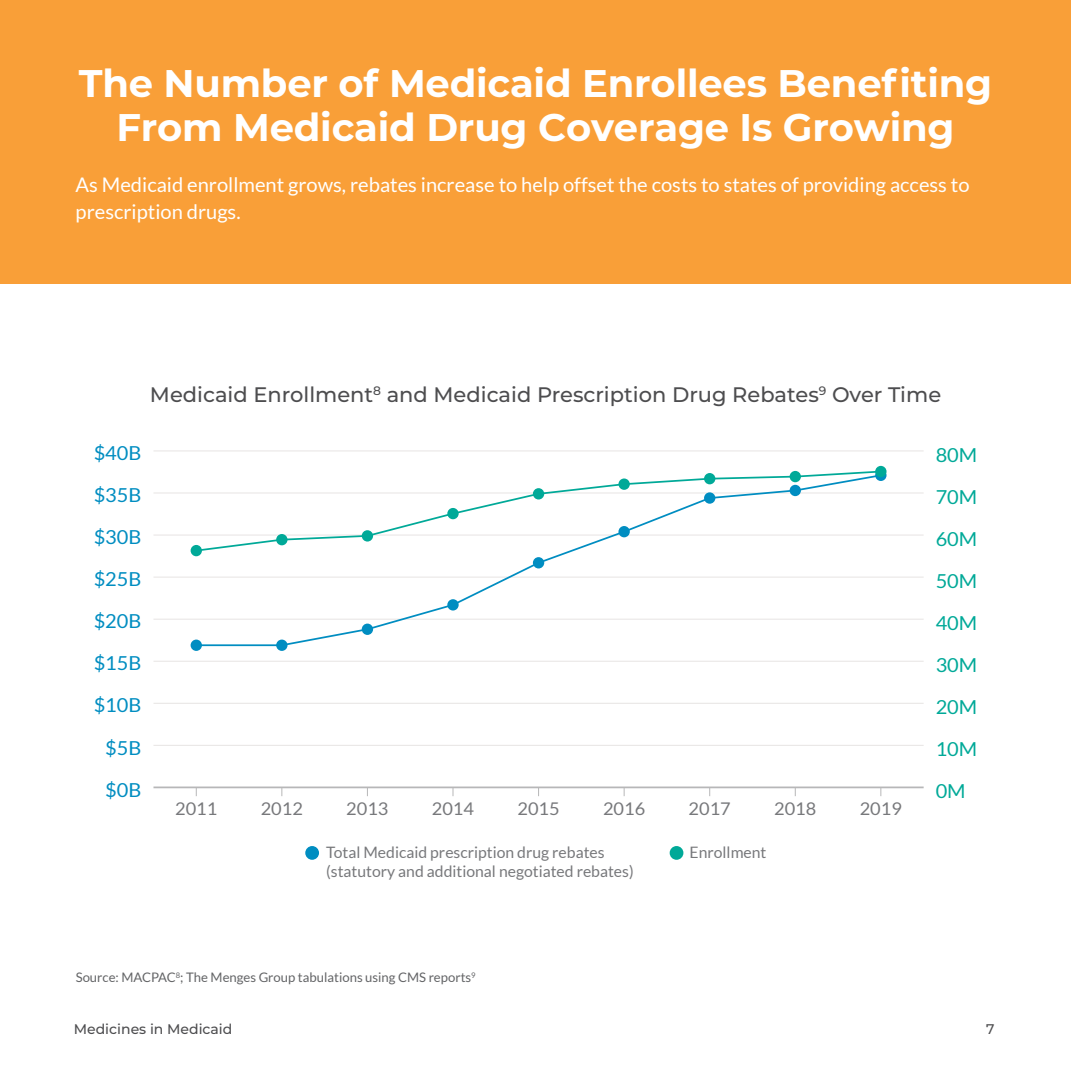
<style>
.page{position:relative;width:1071px;height:1071px;background:#fff}
.page>*{position:absolute;margin:0;border:0;box-sizing:border-box;transform-origin:0 0}
.t1{font:700 38.5px/43.8px "Montserrat";letter-spacing:-.005em;color:#fff;text-align:center}
.t2{font:500 21px "Montserrat";color:#4d4d4f}
.t3{font:20.12px/26.2px "Lato";color:#fff}
.t4{font:19.25px "Lato";color:#008dc1;scale:1.04 1}
.t5{font:19.25px "Lato";color:#00a998;scale:1.04 1}
.t6{font:17.5px "Lato";color:#77787b;scale:1.04 1}
.t7{font:15.75px/18.9px "Lato";color:#77787b}
.t8{font:500 14px "Montserrat";color:#4d4d4f}
.t9{font:13.12px "Lato";color:#636466}
</style>
<div class="page">
<div style="left:0;top:0;width:1071px;height:284px;background:#f99f38"></div>
<hr style="left:153px;top:787px;width:771px;height:1px;background:#b7b7b8">
<hr style="left:153px;top:745px;width:771px;height:1px;background:#e7e4e3">
<hr style="left:153px;top:703px;width:771px;height:1px;background:#e7e4e3">
<hr style="left:153px;top:661px;width:771px;height:1px;background:#e7e4e3">
<hr style="left:153px;top:619px;width:771px;height:1px;background:#e7e4e3">
<hr style="left:153px;top:577px;width:771px;height:1px;background:#e7e4e3">
<hr style="left:153px;top:535px;width:771px;height:1px;background:#e7e4e3">
<hr style="left:153px;top:492px;width:771px;height:1px;background:#e7e4e3">
<hr style="left:153px;top:450px;width:771px;height:1px;background:#e7e4e3">
<div style="left:191px;top:640px;width:11px;height:11px;background:#008dc1;border-radius:50%"></div>
<svg style="left:276px;top:640px;width:12px;height:11px"></svg>
<svg style="left:875px;top:470px;width:12px;height:11px"></svg>
<svg style="left:194px;top:470px;width:689px;height:177px"></svg>
<div style="left:191px;top:545px;width:11px;height:11px;background:#00a998;border-radius:50%"></div>
<div style="left:276px;top:534px;width:12px;height:11px;background:#00a998;border-radius:50%"></div>
<div style="left:362px;top:530px;width:11px;height:12px;background:#00a998;border-radius:50%"></div>
<div style="left:447px;top:508px;width:12px;height:11px;background:#00a998;border-radius:50%"></div>
<div style="left:533px;top:488px;width:11px;height:12px;background:#00a998;border-radius:50%"></div>
<div style="left:618px;top:478px;width:12px;height:12px;background:#00a998;border-radius:50%"></div>
<div style="left:704px;top:473px;width:11px;height:11px;background:#00a998;border-radius:50%"></div>
<div style="left:790px;top:471px;width:11px;height:11px;background:#00a998;border-radius:50%"></div>
<div style="left:875px;top:466px;width:12px;height:11px;background:#00a998;border-radius:50%"></div>
<div style="left:305px;top:846px;width:14px;height:14px;background:#008dc1;border-radius:50%"></div>
<div style="left:670px;top:846px;width:13px;height:14px;background:#00a998;border-radius:50%"></div>
<h1 class="t1" style="left:79px;top:59px;width:915px">The Number of Medicaid Enrollees Benefiting<br>From Medicaid Drug Coverage Is Growing</h1>
<p class="t3" style="left:76px;top:172px;width:896px">As Medicaid enrollment grows, rebates increase to help offset the costs to states of providing access to prescription drugs.</p>
<p class="t2" style="left:150px;top:379px;width:793px">Medicaid Enrollment<sup>8</sup> and Medicaid Prescription Drug Rebates<sup>9</sup> Over Time</p>
<p class="t4" style="left:94px;top:442px;width:47px">$40B</p>
<p class="t5" style="left:936px;top:444px;width:42px">80M</p>
<p class="t4" style="left:94px;top:484px;width:47px">$35B</p>
<p class="t5" style="left:936px;top:486px;width:42px">70M</p>
<p class="t4" style="left:94px;top:527px;width:47px">$30B</p>
<p class="t5" style="left:936px;top:528px;width:42px">60M</p>
<p class="t4" style="left:94px;top:569px;width:47px">$25B</p>
<p class="t5" style="left:936px;top:570px;width:42px">50M</p>
<p class="t4" style="left:94px;top:611px;width:47px">$20B</p>
<p class="t5" style="left:936px;top:612px;width:42px">40M</p>
<p class="t4" style="left:94px;top:653px;width:47px">$15B</p>
<p class="t5" style="left:936px;top:654px;width:42px">30M</p>
<p class="t4" style="left:94px;top:695px;width:47px">$10B</p>
<p class="t5" style="left:936px;top:697px;width:42px">20M</p>
<p class="t4" style="left:105px;top:737px;width:36px">$5B</p>
<p class="t5" style="left:936px;top:739px;width:42px">10M</p>
<p class="t4" style="left:105px;top:779px;width:36px">$0B</p>
<p class="t5" style="left:936px;top:781px;width:30px">0M</p>
<p class="t6" style="left:175px;top:799px;width:42px">2011</p>
<p class="t6" style="left:261px;top:799px;width:42px">2012</p>
<p class="t6" style="left:346px;top:799px;width:42px">2013</p>
<p class="t6" style="left:432px;top:799px;width:42px">2014</p>
<p class="t6" style="left:517px;top:799px;width:42px">2015</p>
<p class="t6" style="left:603px;top:799px;width:42px">2016</p>
<p class="t6" style="left:689px;top:799px;width:42px">2017</p>
<p class="t6" style="left:774px;top:799px;width:42px">2018</p>
<p class="t6" style="left:860px;top:799px;width:42px">2019</p>
<p class="t7" style="left:326px;top:842px;width:309px">Total Medicaid prescription drug rebates (statutory and additional negotiated rebates)</p>
<p class="t7" style="left:690px;top:842px;width:78px">Enrollment</p>
<p class="t9" style="left:76px;top:970px;width:401px">Source: MACPAC<sup>8</sup>; The Menges Group tabulations using CMS reports<sup>9</sup></p>
<p class="t8" style="left:74px;top:1019px;width:160px">Medicines in Medicaid</p>
<p class="t8" style="left:986px;top:1019px;width:10px">7</p>
</div>
